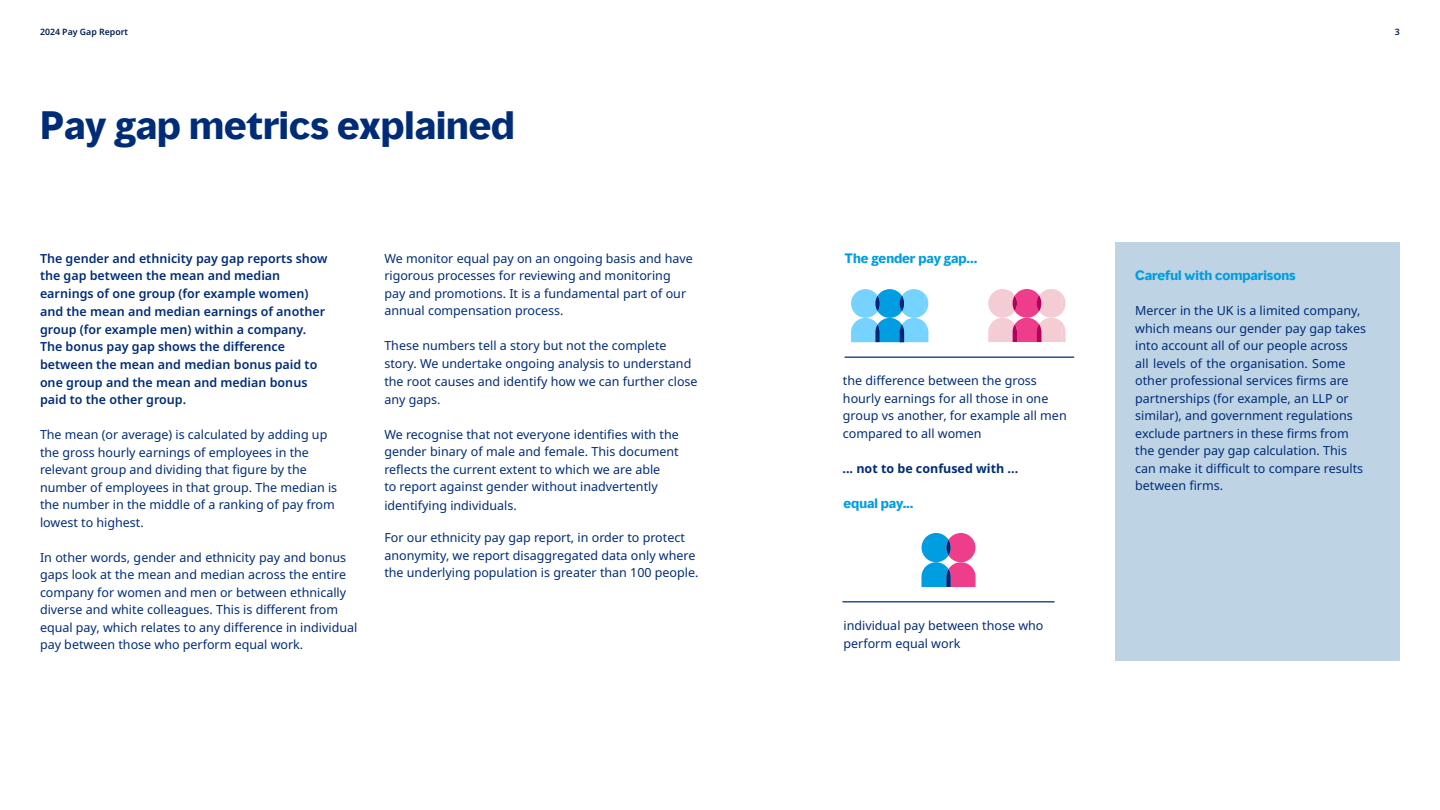
<style>
.page{position:relative;width:1440px;height:810px;background:#fff}
.page>*{position:absolute;margin:0;border:0;box-sizing:border-box;transform-origin:0 0}
.H1_-_M{font:700 36.25px "MMC Display";color:#002c77}
.Body{font:12.5px/17.5px "Noto Sans";color:#002c77}
.Body-2{font:600 12.5px/17.8px "Noto Sans";color:#002c77}
.Body-3{font:700 12.5px "MMC Display";color:#009de0}
.Body-4{font:700 12.5px "Noto Sans";color:#002c77}
.t1{font:600 8.75px "Noto Sans";color:#001f52}
</style>
<div class="page">
<div style="left:1115px;top:242px;width:285px;height:419px;background:#bed3e4"></div>
<svg style="left:851px;top:289px;width:78px;height:53px;background:#66c2ef"></svg>
<svg style="left:988px;top:289px;width:78px;height:53px;background:#f0a4c1"></svg>
<svg style="left:921px;top:533px;width:55px;height:54px;background:#8882bf"></svg>
<hr style="left:842px;top:601px;width:213px;height:1px;background:#002c77">
<hr style="left:845px;top:357px;width:229px;height:1px;background:#002c77">
<p class="t1" style="left:40px;top:26px;width:90px">2024 Pay Gap Report</p>
<p class="t1" style="left:1395px;top:26px;width:7px">3</p>
<h1 class="H1_-_M" style="left:40px;top:101px;width:476px">Pay gap metrics explained</h1>
<p class="Body-2" style="left:40px;top:249px;width:289px">The gender and ethnicity pay gap reports show the gap between the mean and median earnings of one group (for example women) and the mean and median earnings of another group (for example men) within a company.<br>The bonus pay gap shows the difference between the mean and median bonus paid to one group and the mean and median bonus paid to the other group.</p>
<p class="Body" style="left:40px;top:426px;width:299px">The mean (or average) is calculated by adding up the gross hourly earnings of employees in the relevant group and dividing that figure by the number of employees in that group. The median is the number in the middle of a ranking of pay from lowest to highest.</p>
<p class="Body" style="left:40px;top:549px;width:319px">In other words, gender and ethnicity pay and bonus gaps look at the mean and median across the entire company for women and men or between ethnically diverse and white colleagues. This is different from equal pay, which relates to any difference in individual pay between those who perform equal work.</p>
<p class="Body" style="left:384px;top:250px;width:310px">We monitor equal pay on an ongoing basis and have rigorous processes for reviewing and monitoring pay and promotions. It is a fundamental part of our annual compensation process.</p>
<p class="Body" style="left:384px;top:337px;width:315px;line-height:18px">These numbers tell a story but not the complete story. We undertake ongoing analysis to understand the root causes and identify how we can further close any gaps.</p>
<p class="Body" style="left:384px;top:426px;width:296px">We recognise that not everyone identifies with the gender binary of male and female. This document reflects the current extent to which we are able<br>to report against gender without inadvertently identifying individuals.</p>
<p class="Body" style="left:384px;top:529px;width:316px">For our ethnicity pay gap report, in order to protect anonymity, we report disaggregated data only where the underlying population is greater than 100 people.</p>
<h4 class="Body-3" style="left:845px;top:250px;width:134px">The gender pay gap...</h4>
<p class="Body" style="left:843px;top:372px;width:225px">the difference between the gross hourly earnings for all those in one group vs another, for example all men compared to all women</p>
<p class="Body-4" style="left:842px;top:459px;width:177px">... not to be confused with ...</p>
<h4 class="Body-3" style="left:843px;top:495px;width:72px">equal pay...</h4>
<p class="Body" style="left:843px;top:617px;width:202px">individual pay between those who perform equal work</p>
<p class="Body-3" style="left:1135px;top:267px;width:162px">Careful with comparisons</p>
<p class="Body" style="left:1135px;top:302px;width:232px">Mercer in the UK is a limited company, which means our gender pay gap takes into account all of our people across<br>all levels of the organisation. Some other professional services firms are partnerships (for example, an LLP or similar), and government regulations exclude partners in these firms from the gender pay gap calculation. This can make it difficult to compare results between firms.</p>
</div>
